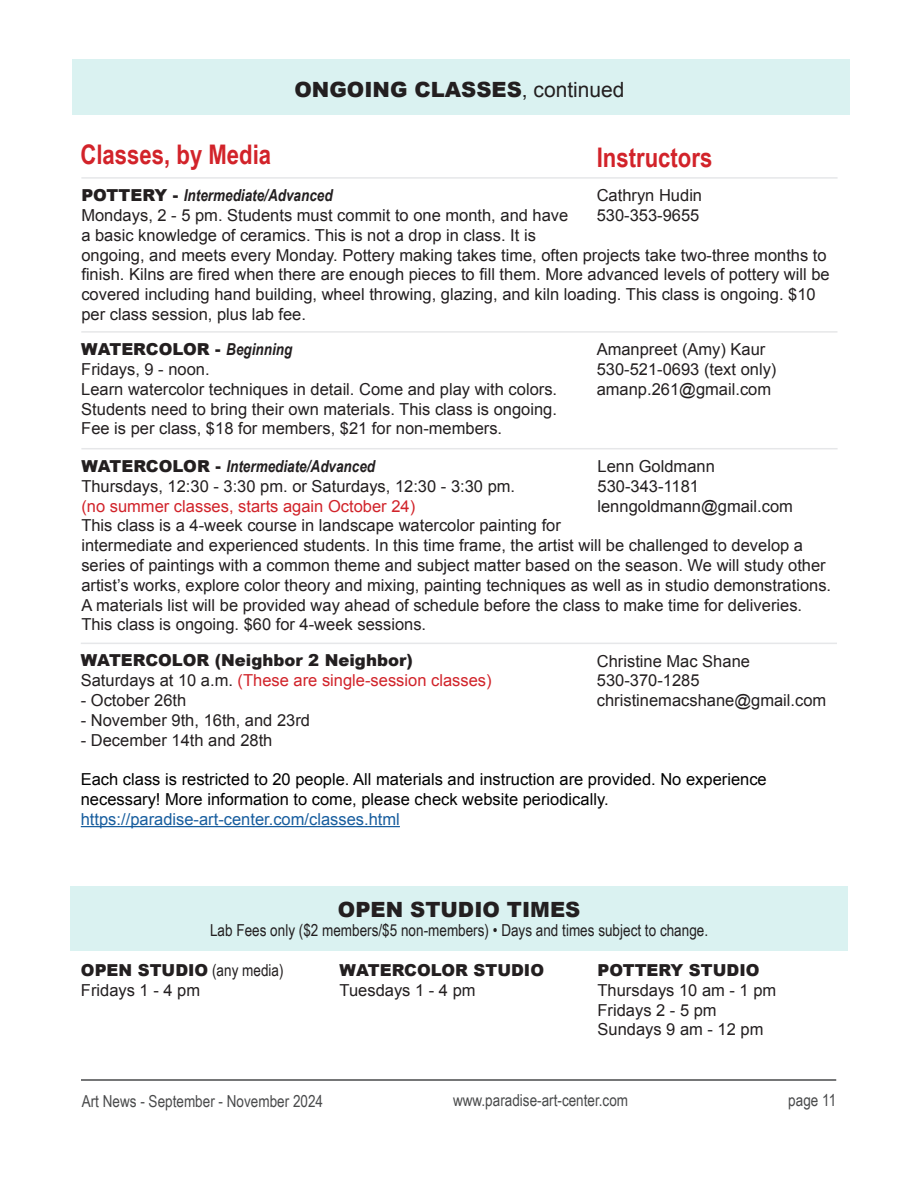
<style>
.page{position:relative;width:918px;height:1188px;background:#fff}
.page>*{position:absolute;margin:0;border:0;box-sizing:border-box;transform-origin:0 0}
.t1{font:700 27px "Arial Narrow";color:#d2232a}
.t2{font:900 21px "Arial";color:#231f20}
.t3{font:16.5px/19.8px "Arial";color:#231f20}
.t4{font:16.5px/19.8px "Arial";color:#000}
.t5{font:16.5px/19.8px "Arial";color:#d1232a}
.t6{font:16.5px "Arial Narrow";color:#231f20}
.t7{font:16.5px "Arial Narrow";color:#494a4b}
.t8{font:900 16.5px "Arial";color:#231f20}
.s1{font-weight:400}
.s2{font-weight:900}
.s3{font-family:"Arial Narrow";font-weight:700;font-style:italic}
.s4{color:#d1232a}
.s5{font-weight:900;color:#231f20}
.s6{color:#231f20}
.s7{color:#175d9e}
.s8{font-family:"Arial Narrow"}
</style>
<div class="page">
<hr style="left:81px;top:1079px;width:755px;height:2px;background:#494a4b">
<div style="left:72px;top:59px;width:777px;height:55px;background:#daf2f1"></div>
<hr style="left:81px;top:177px;width:757px;height:2px;background:#e6e7e9">
<hr style="left:81px;top:331px;width:756px;height:2px;background:#e6e7e9">
<hr style="left:81px;top:448px;width:757px;height:1px;background:#e6e7e9">
<div style="left:70px;top:886px;width:777px;height:65px;background:#daf2f1"></div>
<hr style="left:81px;top:826px;width:319px;height:1px;background:#175d9e">
<hr style="left:81px;top:643px;width:756px;height:1px;background:#e6e7e9">
<p class="t2" style="left:294px;top:74px;width:332px">ONGOING CLASSES<span class="s1">, continued</span></p>
<p class="t1" style="left:81px;top:139px;width:192px">Classes, by Media</p>
<p class="t1" style="left:597px;top:142px;width:117px">Instructors</p>
<p class="t3" style="left:81px;top:186px;width:750px"><span class="s2">POTTERY -</span> <span class="s3">Intermediate/Advanced<br></span>Mondays, 2 - 5 pm. Students must commit to one month, and have<br>a basic knowledge of ceramics. This is not a drop in class. It is<br>ongoing, and meets every Monday. Pottery making takes time, often projects take two-three months to finish. Kilns are fired when there are enough pieces to fill them. More advanced levels of pottery will be covered including hand building, wheel throwing, glazing, and kiln loading. This class is ongoing. $10 per class session, plus lab fee.</p>
<p class="t3" style="left:597px;top:186px;width:107px">Cathryn Hudin</p>
<p class="t3" style="left:597px;top:206px;width:104px">530-353-9655</p>
<p class="t3" style="left:81px;top:340px;width:477px"><span class="s2">WATERCOLOR -</span> <span class="s3">Beginning<br></span>Fridays, 9 - noon.<br>Learn watercolor techniques in detail. Come and play with colors.<br>Students need to bring their own materials. This class is ongoing.<br>Fee is per class, $18 for members, $21 for non-members.</p>
<p class="t3" style="left:597px;top:340px;width:170px">Amanpreet (Amy) Kaur</p>
<p class="t3" style="left:597px;top:359px;width:181px">530-521-0693 (text only)</p>
<p class="t3" style="left:597px;top:379px;width:176px">amanp.261@gmail.com</p>
<p class="t3" style="left:81px;top:457px;width:751px"><span class="s2">WATERCOLOR -</span> <span class="s3">Intermediate/Advanced<br></span>Thursdays, 12:30 - 3:30 pm. or Saturdays, 12:30 - 3:30 pm.<br><span class="s4">(no summer classes, starts again October 24)<br></span>This class is a 4-week course in landscape watercolor painting for<br>intermediate and experienced students. In this time frame, the artist will be challenged to develop a series of paintings with a common theme and subject matter based on the season. We will study other artist’s works, explore color theory and mixing, painting techniques as well as in studio demonstrations.<br>A materials list will be provided way ahead of schedule before the class to make time for deliveries.<br>This class is ongoing. $60 for 4-week sessions.</p>
<p class="t3" style="left:597px;top:457px;width:119px">Lenn Goldmann</p>
<p class="t3" style="left:597px;top:476px;width:103px">530-343-1181</p>
<p class="t3" style="left:597px;top:496px;width:197px">lenngoldmann@gmail.com</p>
<p class="t5" style="left:81px;top:651px;width:412px"><span class="s5">WATERCOLOR (Neighbor 2 Neighbor)<br></span><span class="s6">Saturdays at 10 a.m.</span> (These are single-session classes)</p>
<p class="t3" style="left:81px;top:691px;width:107px">- October 26th</p>
<p class="t3" style="left:81px;top:710px;width:231px">- November 9th, 16th, and 23rd</p>
<p class="t3" style="left:81px;top:730px;width:193px">- December 14th and 28th</p>
<p class="t4" style="left:81px;top:770px;width:687px">Each class is restricted to 20 people. All materials and instruction are provided. No experience necessary! More information to come, please check website periodically. <span class="s7">https://paradise-art-center.com/classes.html</span></p>
<p class="t3" style="left:597px;top:651px;width:155px">Christine Mac Shane</p>
<p class="t3" style="left:597px;top:671px;width:104px">530-370-1285</p>
<p class="t3" style="left:597px;top:691px;width:231px">christinemacshane@gmail.com</p>
<p class="t2" style="left:338px;top:894px;width:244px">OPEN STUDIO TIMES</p>
<p class="t6" style="left:210px;top:921px;width:500px">Lab Fees only ($2 members/$5 non-members) • Days and times subject to change.</p>
<p class="t8" style="left:598px;top:958px;width:164px">POTTERY STUDIO</p>
<p class="t3" style="left:598px;top:980px;width:180px">Thursdays 10 am - 1 pm</p>
<p class="t3" style="left:598px;top:1000px;width:121px">Fridays 2 - 5 pm</p>
<p class="t3" style="left:598px;top:1020px;width:167px">Sundays 9 am - 12 pm</p>
<p class="t3" style="left:81px;top:961px;width:204px"><span class="s2">OPEN STUDIO</span> <span class="s8">(any media)<br></span>Fridays 1 - 4 pm</p>
<p class="t8" style="left:340px;top:958px;width:206px">WATERCOLOR STUDIO</p>
<p class="t3" style="left:340px;top:980px;width:138px">Tuesdays 1 - 4 pm</p>
<p class="t7" style="left:82px;top:1091px;width:243px">Art News - September - November 2024</p>
<p class="t7" style="left:453px;top:1091px;width:177px">www.paradise-art-center.com</p>
<p class="t7" style="left:788px;top:1091px;width:49px">page 11</p>
</div>
